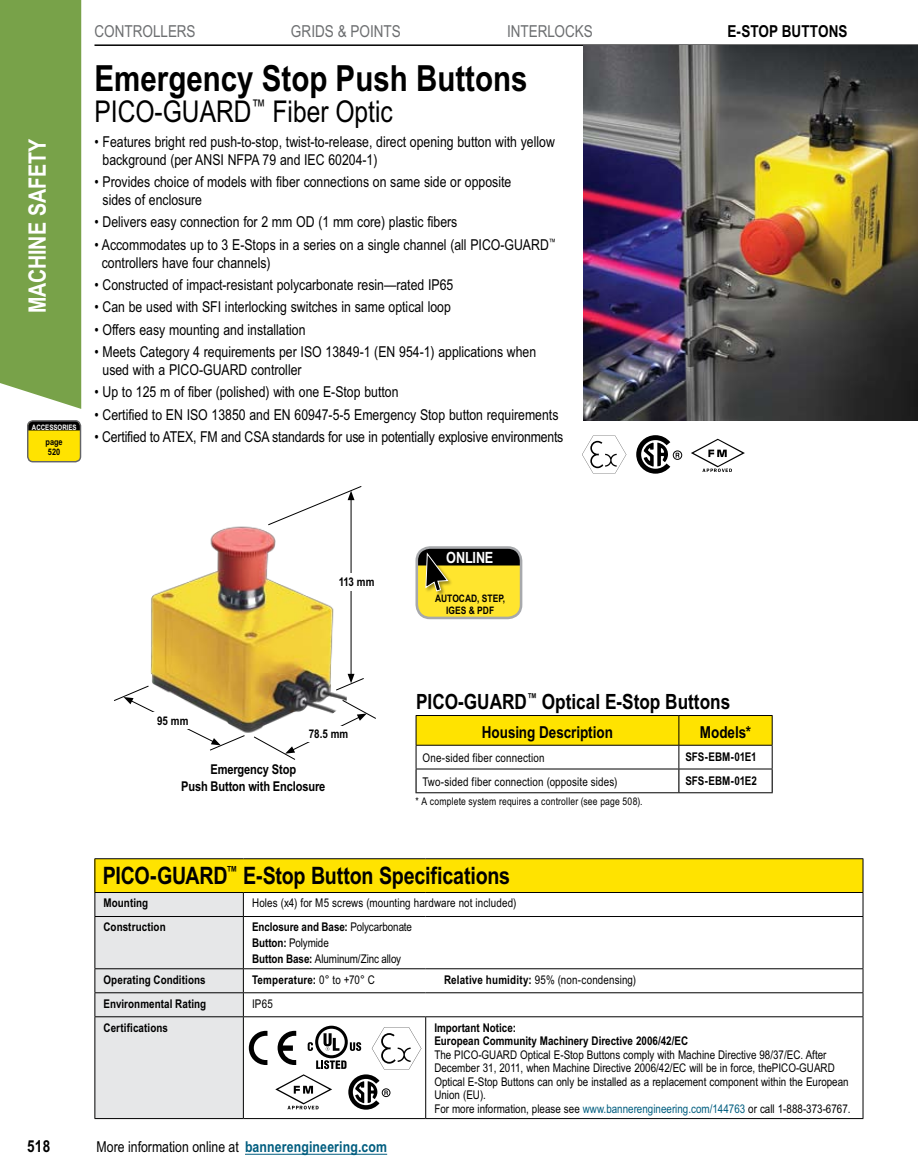
<style>
.page{position:relative;width:918px;height:1175px;background:#fff}
.page>*{position:absolute;margin:0;border:0;box-sizing:border-box;transform-origin:0 0}
.t1{font:700 36px "Arial Narrow";color:#000}
.t2{font:30px "Arial Narrow";color:#000}
.t3{font:700 24px "Arial Narrow";letter-spacing:-.01em;color:#000}
.t4{font:700 24px "Arial Narrow";color:#fff}
.t5{font:700 21px "Arial Narrow";color:#000}
.t6{font:700 16.5px "Arial Narrow";letter-spacing:-.005em;color:#000}
.t7{font:16.5px "Arial Narrow";color:#6d6f71}
.t8{font:700 15.45px "Arial Narrow";color:#fff}
.t9{font:15px/18px "Arial Narrow";color:#000}
.t10{font:700 13.5px/16.8px "Arial Narrow";letter-spacing:-.01em;color:#000;text-align:center}
.t11{font:12px/13.5px "Arial Narrow";color:#000}
.t12{font:700 12px/13.5px "Arial Narrow";letter-spacing:.005em;color:#000}
.t13{font:10.5px "Arial Narrow";letter-spacing:.015em;color:#000}
.t14{font:700 10.35px/11.6px "Arial Narrow";color:#000;text-align:center}
.t15{font:700 9px/10.5px "Arial Narrow";color:#000}
.t16{font:700 7.5px "Arial Narrow";color:#fff}
.s1{font-weight:700}
.s2{font-weight:400}
.s3{color:#005d7f}
.s4{font-weight:700;color:#005d7f}
</style>
<div class="page">
<div style="left:0;top:0;width:81px;height:409px;background:#78a249"></div>
<hr style="left:94px;top:44px;width:824px;height:2px;background:#000">
<hr style="left:245px;top:1153px;width:142px;height:1px;background:#005d7f">
<img style="left:584px;top:46px;width:334px;height:374px">
<hr style="left:416px;top:792px;width:263px;height:1px;background:#000">
<hr style="left:679px;top:792px;width:94px;height:1px;background:#000">
<svg style="left:416px;top:715px;width:357px;height:77px"></svg>
<div style="left:415px;top:546px;width:107px;height:73px;border:3px solid #a7a9ac;border-radius:13px"></div>
<svg style="left:417px;top:547px;width:104px;height:71px;background:#b6a530"></svg>
<img style="left:150px;top:525px;width:205px;height:208px">
<hr style="left:351px;top:498px;width:1px;height:178px;background:#000">
<div style="left:332px;top:573px;width:50px;height:17px;background:#fff"></div>
<svg style="left:254px;top:700px;width:122px;height:60px"></svg>
<svg style="left:268px;top:486px;width:94px;height:39px"></svg>
<svg style="left:336px;top:674px;width:28px;height:16px"></svg>
<svg style="left:114px;top:685px;width:131px;height:65px"></svg>
<svg style="left:636px;top:435px;width:34px;height:38px"></svg>
<div style="left:673px;top:451px;width:9px;height:8px;border:1px solid #000;border-radius:50%"></div>
<svg style="left:691px;top:439px;width:54px;height:33px"></svg>
<svg style="left:582px;top:435px;width:44px;height:38px"></svg>
<div style="left:95px;top:858px;width:768px;height:34px;background:#ffe300"></div>
<hr style="left:94px;top:858px;width:149px;height:1px;background:#000">
<hr style="left:94px;top:859px;width:1px;height:33px;background:#000">
<hr style="left:243px;top:858px;width:183px;height:1px;background:#000">
<hr style="left:426px;top:858px;width:437px;height:1px;background:#000">
<hr style="left:863px;top:859px;width:1px;height:33px;background:#000">
<hr style="left:243px;top:892px;width:183px;height:1px;background:#000">
<hr style="left:426px;top:892px;width:437px;height:1px;background:#000">
<svg style="left:863px;top:893px;width:1px;height:23px"></svg>
<hr style="left:243px;top:916px;width:183px;height:1px;background:#000">
<hr style="left:426px;top:916px;width:437px;height:1px;background:#000">
<hr style="left:863px;top:916px;width:1px;height:52px;background:#000">
<hr style="left:243px;top:968px;width:183px;height:1px;background:#000">
<hr style="left:426px;top:968px;width:437px;height:1px;background:#000">
<hr style="left:243px;top:992px;width:183px;height:1px;background:#000">
<hr style="left:426px;top:992px;width:437px;height:1px;background:#000">
<svg style="left:863px;top:969px;width:1px;height:47px"></svg>
<hr style="left:243px;top:1016px;width:183px;height:1px;background:#000">
<hr style="left:426px;top:1016px;width:437px;height:1px;background:#000">
<hr style="left:425px;top:1017px;width:1px;height:101px;background:#000">
<hr style="left:863px;top:1017px;width:1px;height:101px;background:#000">
<hr style="left:94px;top:1118px;width:149px;height:1px;background:#000">
<hr style="left:243px;top:1118px;width:183px;height:1px;background:#000">
<hr style="left:426px;top:1118px;width:437px;height:1px;background:#000">
<svg style="left:94px;top:892px;width:173px;height:226px;background:#e0e0e1"></svg>
<svg style="left:315px;top:1025px;width:33px;height:33px"></svg>
<svg style="left:275px;top:1027px;width:146px;height:82px"></svg>
<div style="left:28px;top:421px;width:53px;height:41px;background:#ffe300;border-radius:5px"></div>
<svg style="left:28px;top:421px;width:53px;height:9px"></svg>
<div style="left:27px;top:420px;width:54px;height:42px;border:1px solid #636467;border-radius:5px"></div>
<h3 class="t4" style="left:24px;top:313px;width:176px;rotate:-90deg">MACHINE SAFETY</h3>
<p class="t16" style="left:32px;top:423px;width:46px">ACCESSORIES</p>
<p class="t15" style="left:46px;top:436px;width:19px">page<br>520</p>
<p class="t7" style="left:94px;top:22px;width:103px">CONTROLLERS</p>
<p class="t7" style="left:291px;top:22px;width:111px">GRIDS &amp; POINTS</p>
<p class="t7" style="left:507px;top:22px;width:87px">INTERLOCKS</p>
<p class="t6" style="left:728px;top:21px;width:121px">E-STOP BUTTONS</p>
<h1 class="t1" style="left:94px;top:57px;width:435px">Emergency Stop Push Buttons</h1>
<h2 class="t2" style="left:94px;top:95px;width:300px">PICO-GUARD<sup>™</sup> Fiber Optic</h2>
<p class="t9" style="left:103px;top:132px;width:454px;text-indent:-8px">• Features bright red push-to-stop, twist-to-release, direct opening button with yellow background (per ANSI NFPA 79 and IEC 60204-1)</p>
<p class="t9" style="left:103px;top:173px;width:410px;text-indent:-8px">• Provides choice of models with fiber connections on same side or opposite sides of enclosure</p>
<p class="t9" style="left:94px;top:213px;width:364px">• Delivers easy connection for 2 mm OD (1 mm core) plastic fibers</p>
<p class="t9" style="left:102px;top:235px;width:456px;text-indent:-7px">• Accommodates up to 3 E-Stops in a series on a single channel (all PICO-GUARD<sup>™ </sup>controllers have four channels)</p>
<p class="t9" style="left:94px;top:276px;width:360px">• Constructed of impact-resistant polycarbonate resin—rated IP65</p>
<p class="t9" style="left:94px;top:298px;width:358px">• Can be used with SFI interlocking switches in same optical loop</p>
<p class="t9" style="left:94px;top:320px;width:213px">• Offers easy mounting and installation</p>
<p class="t9" style="left:103px;top:343px;width:435px;text-indent:-8px">• Meets Category 4 requirements per ISO 13849-1 (EN 954-1) applications when used with a PICO-GUARD controller</p>
<p class="t9" style="left:94px;top:383px;width:306px">• Up to 125 m of fiber (polished) with one E-Stop button</p>
<p class="t9" style="left:94px;top:405px;width:466px">• Certified to EN ISO 13850 and EN 60947-5-5 Emergency Stop button requirements</p>
<p class="t9" style="left:94px;top:428px;width:470px">• Certified to ATEX, FM and CSA standards for use in potentially explosive environments</p>
<p class="t12" style="left:157px;top:713px;width:33px">95 mm</p>
<p class="t12" style="left:339px;top:575px;width:37px">113 mm</p>
<p class="t12" style="left:309px;top:727px;width:41px">78.5 mm</p>
<p class="t10" style="left:181px;top:761px;width:146px">Emergency Stop<br>Push Button with Enclosure</p>
<p class="t8" style="left:446px;top:548px;width:9px">online</p>
<p class="t14" style="left:435px;top:592px;width:72px">AUTOCAD, STEP,<br>IGES &amp; PDF</p>
<h3 class="t5" style="left:416px;top:689px;width:316px">PICO-GUARD<sup>™</sup> Optical E-Stop Buttons</h3>
<p class="t6" style="left:482px;top:723px;width:132px">Housing Description</p>
<p class="t6" style="left:700px;top:723px;width:53px">Models*</p>
<p class="t11" style="left:423px;top:751px;width:124px">One-sided fiber connection</p>
<p class="t12" style="left:685px;top:750px;width:73px">SFS-EBM-01E1</p>
<p class="t11" style="left:423px;top:774px;width:196px">Two-sided fiber connection (opposite sides)</p>
<p class="t12" style="left:685px;top:774px;width:73px">SFS-EBM-01E2</p>
<p class="t13" style="left:416px;top:795px;width:229px">* A complete system requires a controller (see page 508).</p>
<h3 class="t3" style="left:103px;top:862px;width:409px">PICO-GUARD<sup>™</sup> E-Stop Button Specifications</h3>
<p class="t12" style="left:104px;top:896px;width:46px">Mounting</p>
<p class="t11" style="left:252px;top:896px;width:266px">Holes (x4) for M5 screws (mounting hardware not included)</p>
<p class="t12" style="left:104px;top:920px;width:64px">Construction</p>
<p class="t11" style="left:252px;top:919px;width:161px;line-height:15.8px"><span class="s1">Enclosure and Base:</span> Polycarbonate<br><span class="s1">Button:</span> Polymide<br><span class="s1">Button Base:</span> Aluminum/Zinc alloy</p>
<p class="t12" style="left:104px;top:972px;width:104px">Operating Conditions</p>
<p class="t12" style="left:252px;top:972px;width:125px">Temperature: <span class="s2">0° to +70° C</span></p>
<p class="t11" style="left:444px;top:972px;width:194px"><span class="s1">Relative humidity:</span> 95% (non-condensing)</p>
<p class="t12" style="left:104px;top:996px;width:104px">Environmental Rating</p>
<p class="t11" style="left:252px;top:996px;width:22px">IP65</p>
<p class="t12" style="left:104px;top:1020px;width:66px">Certifications</p>
<p class="t12" style="left:434px;top:1020px;width:255px">Important Notice:<br>European Community Machinery Directive 2006/42/EC</p>
<p class="t11" style="left:434px;top:1047px;width:418px">The PICO-GUARD Optical E-Stop Buttons comply with Machine Directive 98/37/EC. After December 31, 2011, when Machine Directive 2006/42/EC will be in force, thePICO-GUARD Optical E-Stop Buttons can only be installed as a replacement component within the European Union (EU).<br>For more information, please see <span class="s3">www.bannerengineering.com/144763</span> or call 1-888-373-6767.</p>
<p class="t6" style="left:27px;top:1136px;width:25px">518</p>
<p class="t9" style="left:97px;top:1137px;width:292px">More information online at <span class="s4">bannerengineering.com</span></p>
</div>
